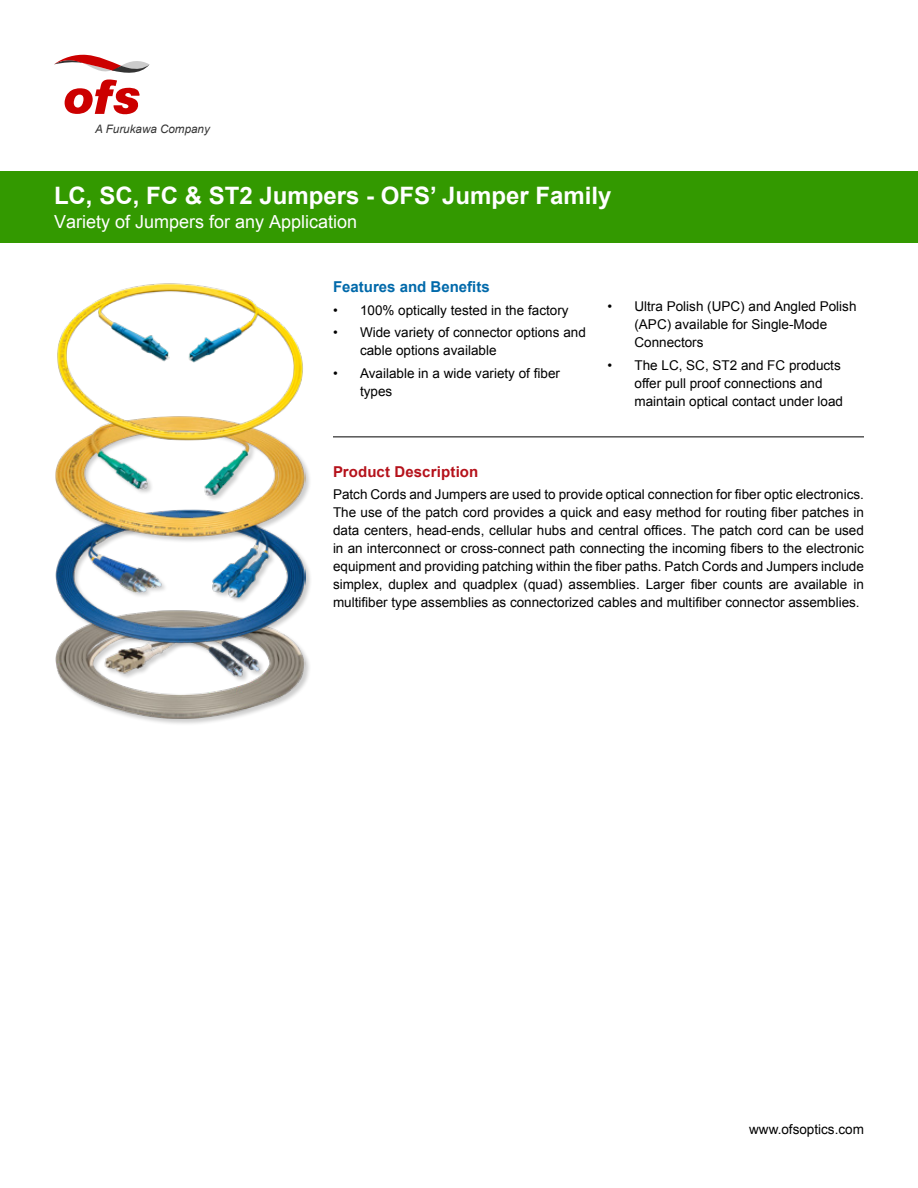
<style>
.page{position:relative;width:918px;height:1188px;background:#fff}
.page>*{position:absolute;margin:0;border:0;box-sizing:border-box;transform-origin:0 0}
.t1{font:700 24px "Arial";color:#fff}
.t2{font:18px "Arial";color:#fff}
.t3{font:700 15px "Arial";color:#0069aa}
.t4{font:700 15px "Arial";letter-spacing:.01em;color:#b5121b}
.t5{font:13.5px/18px "Arial";color:#000}
.t6{font:italic 11.7px "Arial";color:#333}
</style>
<div class="page">
<div style="left:55px;top:610px;width:256px;height:116px;background:#000;opacity:.2"></div>
<img style="left:55px;top:649px;width:251px;height:72px">
<div style="left:55px;top:509px;width:257px;height:140px;background:#000;opacity:.2"></div>
<img style="left:55px;top:544px;width:251px;height:99px">
<div style="left:0;top:171px;width:918px;height:72px;background:#390"></div>
<svg style="left:54px;top:54px;width:96px;height:61px"></svg>
<hr style="left:333px;top:436px;width:531px;height:1px;background:#000">
<div style="left:55px;top:415px;width:257px;height:129px;background:#000;opacity:.2"></div>
<img style="left:55px;top:442px;width:251px;height:96px">
<img style="left:55px;top:283px;width:251px;height:159px">
<p class="t6" style="left:95px;top:122px;width:116px">A Furukawa Company</p>
<h1 class="t1" style="left:54px;top:179px;width:559px">LC, SC, FC &amp; ST2 Jumpers - OFS’ Jumper Family</h1>
<h2 class="t2" style="left:54px;top:210px;width:305px">Variety of Jumpers for any Application</h2>
<p class="t3" style="left:333px;top:277px;width:158px">Features and Benefits</p>
<p class="t5" style="left:333px;top:301px;width:237px">• 100% optically tested in the factory</p>
<p class="t5" style="left:360px;top:324px;width:227px;text-indent:-27px">• Wide variety of connector options and cable options available</p>
<p class="t5" style="left:360px;top:364px;width:202px;text-indent:-27px">• Available in a wide variety of fiber types</p>
<p class="t5" style="left:634px;top:298px;width:224px;text-indent:-27px">• Ultra Polish (UPC) and Angled Polish (APC) available for Single-Mode<br>Connectors</p>
<p class="t5" style="left:634px;top:356px;width:210px;text-indent:-27px">• The LC, SC, ST2 and FC products offer pull proof connections and maintain optical contact under load</p>
<p class="t4" style="left:333px;top:461px;width:147px">Product Description</p>
<p class="t5" style="left:333px;top:486px;width:532px;text-align:justify">Patch Cords and Jumpers are used to provide optical connection for fiber optic electronics.<br>The use of the patch cord provides a quick and easy method for routing fiber patches in data centers, head-ends, cellular hubs and central offices. The patch cord can be used in an interconnect or cross-connect path connecting the incoming fibers to the electronic equipment and providing patching within the fiber paths. Patch Cords and Jumpers include simplex, duplex and quadplex (quad) assemblies. Larger fiber counts are available in multifiber type assemblies as connectorized cables and multifiber connector assemblies.</p>
<p class="t5" style="left:749px;top:1120px;width:116px">www.ofsoptics.com</p>
</div>
